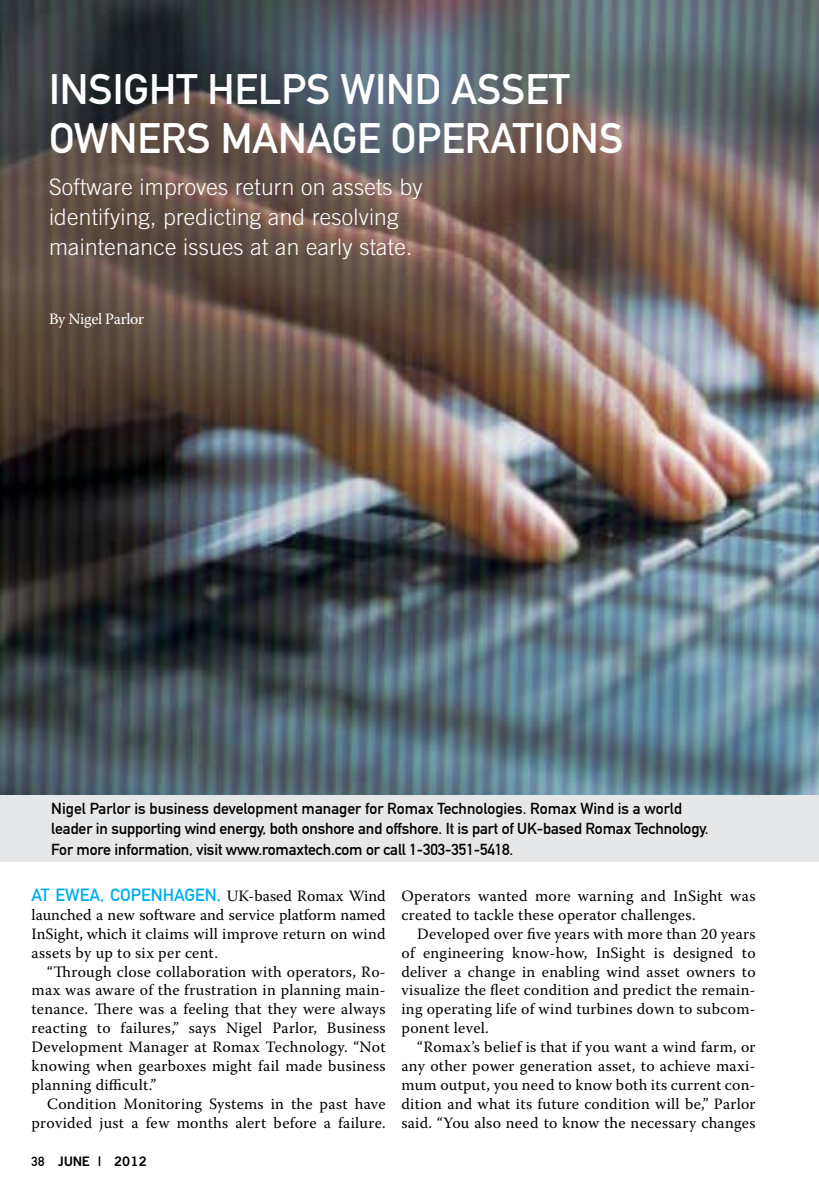
<style>
.page{position:relative;width:819px;height:1197px;background:#fff}
.page>*{position:absolute;margin:0;border:0;box-sizing:border-box;transform-origin:0 0}
.t1{font:42px/49px "DIN Mittelschrift Alternate";color:#fff}
.t2{font:300 22.75px/30.1px "Trade Gothic";letter-spacing:.01em;color:#fff}
.t3{font:17.5px "DIN Mittelschrift Alternate";color:#00aeef}
.t4{font:15.75px/18.9px "Warnock Pro";letter-spacing:.02em;color:#000;text-align:justify}
.t5{font:15.75px/20.1px "DIN Mittelschrift Alternate";letter-spacing:-.01em;color:#000}
.t6{font:15.75px "Warnock Pro";letter-spacing:-.02em;color:#fff}
.t7{font:13.12px "Trade Gothic Bold Two";letter-spacing:-.005em;color:#000}
.s1{font-family:"Warnock Pro";font-size:15.75px;color:#000}
.s2{font-family:"DIN Mittelschrift Alternate"}
</style>
<div class="page">
<img style="left:0;top:0;width:819px;height:795px">
<div style="left:0;top:795px;width:819px;height:66px;background:#e6e7e8"></div>
<h1 class="t1" style="left:49px;top:65px;width:572px">InSight Helps Wind Asset<br>Owners Manage Operatio ns</h1>
<h2 class="t2" style="left:49px;top:171px;width:375px">Software improves return on assets by identifying, predicting and resolving maintenance issues at an early state.</h2>
<p class="t6" style="left:49px;top:310px;width:97px">By Nigel Parlor</p>
<p class="t5" style="left:51px;top:799px;width:659px">Nigel Parlor is business development manager for Romax Technologies. Romax Wind is a world leader in supporting wind energy, both onshore and offshore. It is part of UK-based Romax Technology.<br>For more information, visit www.romaxtech.com or call 1-303-351-5418.</p>
<p class="t3" style="left:32px;top:884px;width:356px">At EWEA, Copenhagen, <span class="s1">UK-based Romax Wind</span></p>
<p class="t4" style="left:32px;top:905px;width:356px">launched a new software and service platform named InSight, which it claims will improve return on wind assets by up to six per cent.</p>
<p class="t4" style="left:32px;top:962px;width:356px;text-indent:16px">“Through close collaboration with operators, Ro&shy;max was aware of the frustration in planning main&shy;tenance. There was a feeling that they were always reacting to failures,” says Nigel Parlor, Business Development Manager at Romax Technology. “Not knowing when gearboxes might fail made business planning difficult.”</p>
<p class="t4" style="left:32px;top:1094px;width:356px;text-align:right">Condition Monitoring Systems in the past have provided just a few months alert before a failure.</p>
<p class="t7" style="left:32px;top:1153px;width:117px"><span class="s2">38</span> JUNE | 2012</p>
<p class="t4" style="left:401px;top:886px;width:356px">Operators wanted more warning and InSight was created to tackle these operator challenges.</p>
<p class="t4" style="left:401px;top:924px;width:356px;text-indent:16px">Developed over five years with more than 20 years of engineering know-how, InSight is designed to deliver a change in enabling wind asset owners to visualize the fleet condition and predict the remain&shy;ing operating life of wind turbines down to subcom&shy;ponent level.</p>
<p class="t4" style="left:401px;top:1037px;width:356px;text-indent:16px">“Romax’s belief is that if you want a wind farm, or any other power generation asset, to achieve maxi&shy;mum output, you need to know both its current con&shy;dition and what its future condition will be,” Parlor said. “You also need to know the necessary changes</p>
</div>
